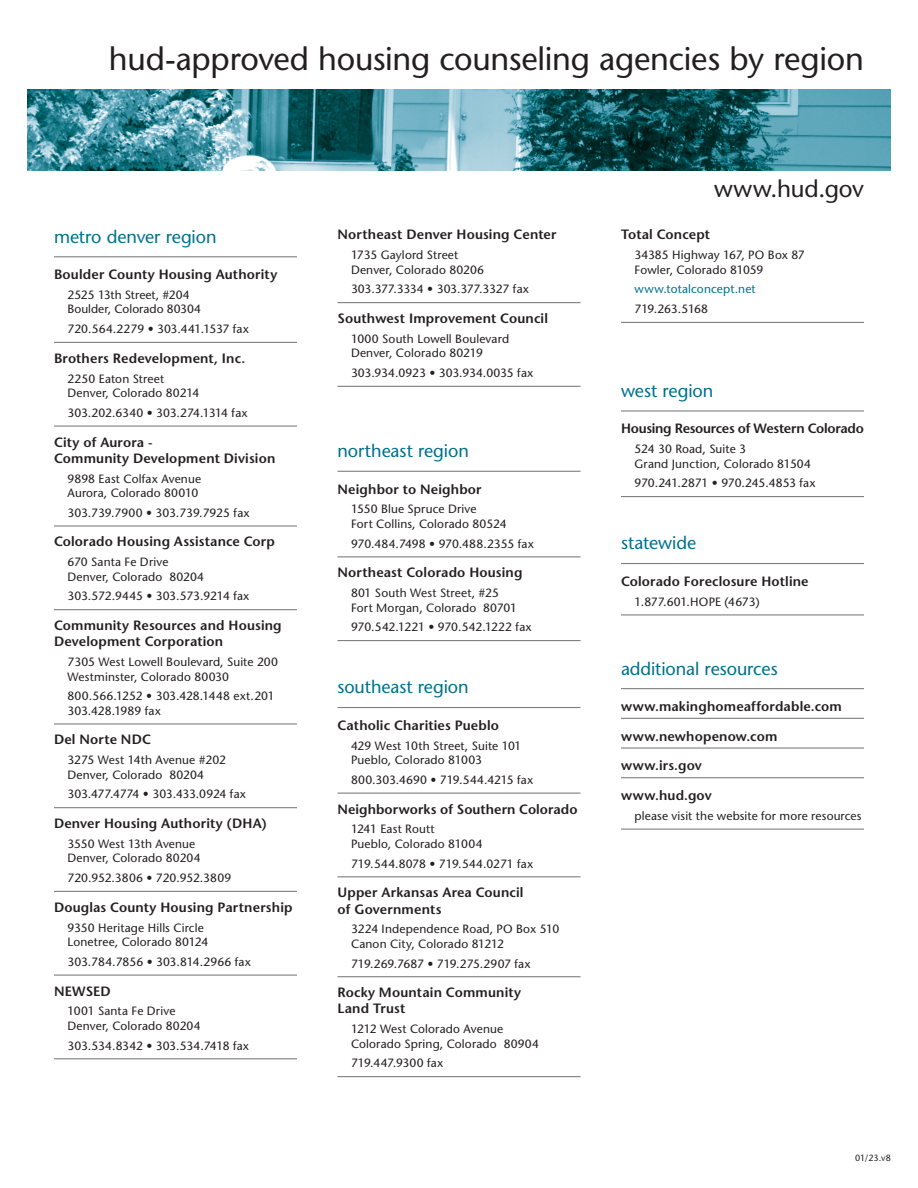
<style>
.page{position:relative;width:918px;height:1188px;background:#fff}
.page>*{position:absolute;margin:0;border:0;box-sizing:border-box;transform-origin:0 0}
.t1{font:500 32.25px "Stone Sans Std";letter-spacing:-.01em;color:#231f20}
.t2{font:500 24px "Stone Sans Std";letter-spacing:-.005em;color:#231f20}
.section_head{font:500 18px "Stone Sans Std";letter-spacing:-.005em;color:#00718e}
.business_name{font:600 13.5px/16.2px "Stone Sans Std";letter-spacing:.01em;color:#231f20}
.website_name{font:600 13.5px "Stone Sans Std";letter-spacing:.01em;color:#231f20}
.business_name-2{font:600 13.5px "Stone Sans Std";letter-spacing:-.02em;color:#231f20}
.website_name_no_line{font:600 13.5px "Stone Sans Std";letter-spacing:.015em;color:#231f20}
.address_phone{font:500 12px/14.4px "Stone Sans Std";letter-spacing:.01em;color:#231f20}
.fax_phone{font:500 12px/14.4px "Stone Sans Std";color:#231f20}
.fax_phone-2{font:500 12px "Stone Sans Std";letter-spacing:-.025em;color:#231f20}
.fax_phone-3{font:500 12px "Stone Sans Std";letter-spacing:-.02em;color:#231f20}
.address_phone-2{font:500 12px "Stone Sans Std";letter-spacing:.01em;color:#00718e}
.rev_date{font:500 9px "Stone Sans Std";color:#231f20}
</style>
<div class="page">
<img style="left:27px;top:89px;width:864px;height:81px">
<hr style="left:54px;top:256px;width:243px;height:1px;background:#808080">
<hr style="left:54px;top:342px;width:243px;height:1px;background:#808080">
<hr style="left:54px;top:426px;width:243px;height:1px;background:#808080">
<hr style="left:54px;top:525px;width:243px;height:2px;background:#808080">
<hr style="left:54px;top:609px;width:243px;height:1px;background:#808080">
<hr style="left:54px;top:723px;width:243px;height:2px;background:#808080">
<hr style="left:54px;top:807px;width:243px;height:1px;background:#808080">
<hr style="left:54px;top:891px;width:243px;height:1px;background:#808080">
<hr style="left:54px;top:975px;width:243px;height:1px;background:#808080">
<hr style="left:54px;top:1058px;width:243px;height:1px;background:#808080">
<hr style="left:338px;top:302px;width:242px;height:1px;background:#808080">
<hr style="left:338px;top:386px;width:242px;height:1px;background:#808080">
<hr style="left:338px;top:471px;width:242px;height:1px;background:#808080">
<hr style="left:338px;top:556px;width:242px;height:1px;background:#808080">
<hr style="left:338px;top:640px;width:242px;height:1px;background:#808080">
<hr style="left:338px;top:707px;width:242px;height:1px;background:#808080">
<hr style="left:338px;top:793px;width:242px;height:1px;background:#808080">
<hr style="left:338px;top:876px;width:242px;height:1px;background:#808080">
<hr style="left:338px;top:976px;width:242px;height:1px;background:#808080">
<hr style="left:338px;top:1076px;width:242px;height:1px;background:#808080">
<hr style="left:621px;top:322px;width:243px;height:1px;background:#808080">
<hr style="left:621px;top:410px;width:243px;height:2px;background:#808080">
<hr style="left:621px;top:496px;width:243px;height:1px;background:#808080">
<hr style="left:621px;top:563px;width:243px;height:1px;background:#808080">
<hr style="left:621px;top:614px;width:243px;height:1px;background:#808080">
<hr style="left:621px;top:688px;width:243px;height:1px;background:#808080">
<hr style="left:621px;top:718px;width:243px;height:1px;background:#808080">
<hr style="left:621px;top:747px;width:243px;height:2px;background:#808080">
<hr style="left:621px;top:777px;width:243px;height:1px;background:#808080">
<hr style="left:621px;top:829px;width:243px;height:1px;background:#808080">
<h1 class="t1" style="left:109px;top:40px;width:757px">hud-approved housing counseling agencies by region</h1>
<p class="section_head" style="left:54px;top:226px;width:164px">metro denver region</p>
<p class="business_name" style="left:54px;top:266px;width:225px">Boulder County Housing Authority</p>
<p class="address_phone" style="left:68px;top:288px;width:135px">2525 13th Street, #204<br>Boulder, Colorado 80304</p>
<p class="fax_phone" style="left:68px;top:322px;width:183px">720.564.2279 • 303.441.1537 fax</p>
<p class="business_name" style="left:54px;top:350px;width:193px">Brothers Redevelopment, Inc.</p>
<p class="address_phone" style="left:68px;top:371px;width:133px">2250 Eaton Street<br>Denver, Colorado 80214</p>
<p class="fax_phone" style="left:68px;top:406px;width:182px">303.202.6340 • 303.274.1314 fax</p>
<p class="business_name" style="left:54px;top:434px;width:223px">City of Aurora -<br>Community Development Division</p>
<p class="address_phone" style="left:68px;top:471px;width:135px">9898 East Colfax Avenue<br>Aurora, Colorado 80010</p>
<p class="fax_phone" style="left:68px;top:505px;width:184px">303.739.7900 • 303.739.7925 fax</p>
<p class="business_name" style="left:54px;top:534px;width:223px">Colorado Housing Assistance Corp</p>
<p class="address_phone" style="left:68px;top:555px;width:138px">670 Santa Fe Drive<br>Denver, Colorado 80204</p>
<p class="fax_phone" style="left:68px;top:589px;width:184px">303.572.9445 • 303.573.9214 fax</p>
<p class="business_name" style="left:54px;top:617px;width:229px">Community Resources and Housing<br>Development Corporation</p>
<p class="address_phone" style="left:68px;top:655px;width:212px">7305 West Lowell Boulevard, Suite 200<br>Westminster, Colorado 80030</p>
<p class="fax_phone" style="left:68px;top:689px;width:209px">800.566.1252 • 303.428.1448 ext.201<br>303.428.1989 fax</p>
<p class="business_name" style="left:54px;top:732px;width:99px">Del Norte NDC</p>
<p class="address_phone" style="left:68px;top:753px;width:160px">3275 West 14th Avenue #202<br>Denver, Colorado 80204</p>
<p class="fax_phone-3" style="left:68px;top:787px;width:180px">303.477.4774 • 303.433.0924 fax</p>
<p class="business_name" style="left:54px;top:815px;width:214px">Denver Housing Authority (DHA)</p>
<p class="address_phone" style="left:68px;top:837px;width:135px">3550 West 13th Avenue<br>Denver, Colorado 80204</p>
<p class="fax_phone" style="left:68px;top:871px;width:165px">720.952.3806 • 720.952.3809</p>
<p class="business_name" style="left:54px;top:899px;width:240px">Douglas County Housing Partnership</p>
<p class="address_phone" style="left:68px;top:920px;width:142px">9350 Heritage Hills Circle<br>Lonetree, Colorado 80124</p>
<p class="fax_phone" style="left:68px;top:955px;width:185px">303.784.7856 • 303.814.2966 fax</p>
<p class="business_name" style="left:54px;top:983px;width:58px">NEWSED</p>
<p class="address_phone" style="left:68px;top:1004px;width:135px">1001 Santa Fe Drive<br>Denver, Colorado 80204</p>
<p class="fax_phone-2" style="left:68px;top:1038px;width:183px">303.534.8342 • 303.534.7418 fax</p>
<p class="business_name" style="left:338px;top:227px;width:221px">Northeast Denver Housing Center</p>
<p class="address_phone" style="left:351px;top:248px;width:135px">1735 Gaylord Street<br>Denver, Colorado 80206</p>
<p class="fax_phone" style="left:351px;top:282px;width:180px">303.377.3334 • 303.377.3327 fax</p>
<p class="business_name" style="left:338px;top:310px;width:212px">Southwest Improvement Council</p>
<p class="address_phone" style="left:351px;top:332px;width:160px">1000 South Lowell Boulevard<br>Denver, Colorado 80219</p>
<p class="fax_phone" style="left:351px;top:366px;width:184px">303.934.0923 • 303.934.0035 fax</p>
<p class="section_head" style="left:338px;top:440px;width:133px">northeast region</p>
<p class="business_name" style="left:338px;top:481px;width:146px">Neighbor to Neighbor</p>
<p class="address_phone" style="left:351px;top:502px;width:157px">1550 Blue Spruce Drive<br>Fort Collins, Colorado 80524</p>
<p class="fax_phone" style="left:351px;top:536px;width:184px">970.484.7498 • 970.488.2355 fax</p>
<p class="business_name" style="left:338px;top:565px;width:187px">Northeast Colorado Housing</p>
<p class="address_phone" style="left:351px;top:586px;width:167px">801 South West Street, #25<br>Fort Morgan, Colorado 80701</p>
<p class="fax_phone" style="left:351px;top:620px;width:182px">970.542.1221 • 970.542.1222 fax</p>
<p class="section_head" style="left:338px;top:676px;width:133px">southeast region</p>
<p class="business_name" style="left:338px;top:717px;width:163px">Catholic Charities Pueblo</p>
<p class="address_phone" style="left:351px;top:738px;width:172px">429 West 10th Street, Suite 101<br>Pueblo, Colorado 81003</p>
<p class="fax_phone" style="left:351px;top:773px;width:184px">800.303.4690 • 719.544.4215 fax</p>
<p class="business_name" style="left:338px;top:801px;width:242px">Neighborworks of Southern Colorado</p>
<p class="address_phone" style="left:351px;top:822px;width:133px">1241 East Routt<br>Pueblo, Colorado 81004</p>
<p class="fax_phone" style="left:351px;top:856px;width:184px">719.544.8078 • 719.544.0271 fax</p>
<p class="business_name" style="left:338px;top:884px;width:188px">Upper Arkansas Area Council of Governments</p>
<p class="address_phone" style="left:351px;top:922px;width:210px">3224 Independence Road, PO Box 510<br>Canon City, Colorado 81212</p>
<p class="fax_phone" style="left:351px;top:956px;width:181px">719.269.7687 • 719.275.2907 fax</p>
<p class="business_name" style="left:338px;top:984px;width:185px">Rocky Mountain Community<br>Land Trust</p>
<p class="address_phone" style="left:351px;top:1022px;width:190px">1212 West Colorado Avenue<br>Colorado Spring, Colorado 80904</p>
<p class="fax_phone" style="left:351px;top:1056px;width:94px">719.447.9300 fax</p>
<h2 class="t2" style="left:714px;top:175px;width:151px">www.hud.gov</h2>
<p class="business_name" style="left:621px;top:227px;width:91px">Total Concept</p>
<p class="address_phone" style="left:634px;top:248px;width:172px">34385 Highway 167, PO Box 87<br>Fowler, Colorado 81059</p>
<p class="address_phone-2" style="left:634px;top:282px;width:123px">www.totalconcept.net</p>
<p class="fax_phone-2" style="left:634px;top:302px;width:75px">719.263.5168</p>
<p class="section_head" style="left:621px;top:380px;width:94px">west region</p>
<p class="business_name-2" style="left:621px;top:421px;width:244px">Housing Resources of Western Colorado</p>
<p class="address_phone" style="left:634px;top:442px;width:178px">524 30 Road, Suite 3<br>Grand Junction, Colorado 81504</p>
<p class="fax_phone" style="left:634px;top:476px;width:183px">970.241.2871 • 970.245.4853 fax</p>
<p class="section_head" style="left:621px;top:532px;width:77px">statewide</p>
<p class="business_name" style="left:621px;top:573px;width:189px">Colorado Foreclosure Hotline</p>
<p class="fax_phone" style="left:634px;top:594px;width:127px">1.877.601.HOPE (4673)</p>
<p class="section_head" style="left:621px;top:658px;width:158px">additional resources</p>
<p class="website_name" style="left:621px;top:698px;width:222px">www.makinghomeaffordable.com</p>
<p class="website_name" style="left:621px;top:728px;width:158px">www.newhopenow.com</p>
<p class="website_name" style="left:621px;top:758px;width:82px">www.irs.gov</p>
<p class="website_name_no_line" style="left:621px;top:787px;width:92px">www.hud.gov</p>
<p class="fax_phone" style="left:634px;top:809px;width:229px">please visit the website for more resources</p>
<p class="rev_date" style="left:855px;top:1153px;width:37px">01/23.v8</p>
</div>
